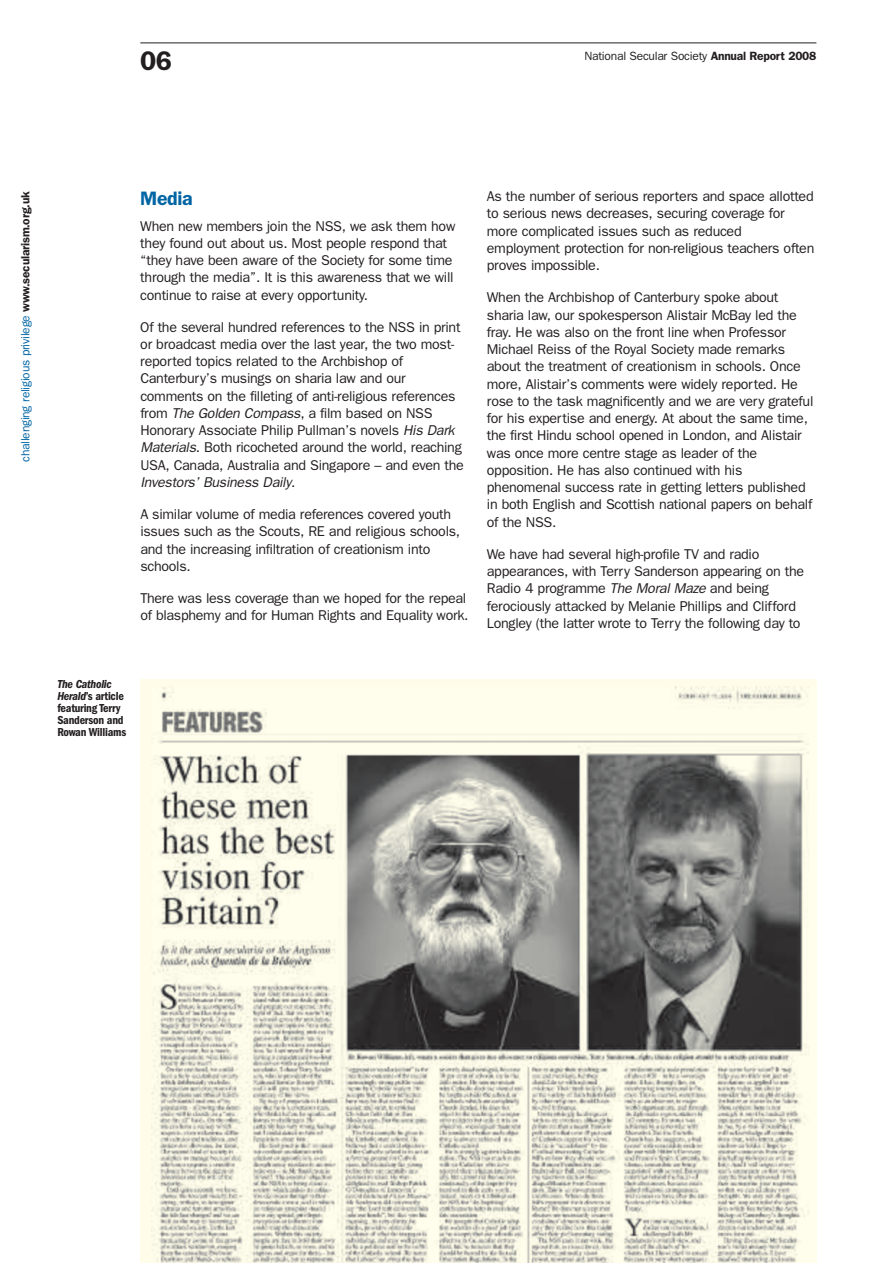
<style>
.page{position:relative;width:893px;height:1263px;background:#fff}
.page>*{position:absolute;margin:0;border:0;box-sizing:border-box;transform-origin:0 0}
.t1{font:600 27px "Franklin Gothic";color:#231f20}
.t2{font:600 19.5px "Franklin Gothic";letter-spacing:-.02em;color:#0065a4}
.t3{font:14.25px/17.2px "Franklin Gothic";letter-spacing:-.02em;color:#231f20}
.t4{font:600 condensed 12px/12px "Franklin Gothic";letter-spacing:-.02em;color:#231f20}
.t5{font:12px "Franklin Gothic";letter-spacing:-.02em;color:#0065a4}
.t6{font:12px "Franklin Gothic";letter-spacing:-.02em;color:#231f20}
.s1{font-weight:600}
.s2{font-weight:600;color:#231f20}
.s3{font-style:italic}
</style>
<div class="page">
<hr style="left:140px;top:43px;width:676px;height:1px;background:#231f20">
<div style="left:140px;top:680px;width:676px;height:583px;background:#fffdea"></div>
<img style="left:152px;top:686px;width:654px;height:577px">
<h1 class="t1" style="left:140px;top:45px;width:33px">06</h1>
<p class="t6" style="left:584px;top:48px;width:233px">National Secular Society <span class="s1">Annual Report 2008</span></p>
<p class="t5" style="left:18px;top:462px;width:272px;rotate:-90deg">challenging religious privilege <span class="s2">www.secularism.org.uk</span></p>
<h2 class="t2" style="left:140px;top:187px;width:54px">Media</h2>
<p class="t3" style="left:140px;top:217px;width:317px">When new members join the NSS, we ask them how they found out about us. Most people respond that “they have been aware of the Society for some time through the media”. It is this awareness that we will continue to raise at every opportunity.</p>
<p class="t3" style="left:140px;top:318px;width:325px">Of the several hundred references to the NSS in print or broadcast media over the last year, the two most&shy;reported topics related to the Archbishop of Canterbury’s musings on sharia law and our comments on the filleting of anti-religious references from <span class="s3">The Golden Compass</span>, a film based on NSS Honorary Associate Philip Pullman’s novels <span class="s3">His Dark Materials</span>. Both ricocheted around the world, reaching USA, Canada, Australia and Singapore – and even the <span class="s3">Investors’ Business Daily</span>.</p>
<p class="t3" style="left:140px;top:505px;width:321px">A similar volume of media references covered youth issues such as the Scouts, RE and religious schools, and the increasing infiltration of creationism into schools.</p>
<p class="t3" style="left:140px;top:589px;width:330px">There was less coverage than we hoped for the repeal of blasphemy and for Human Rights and Equality work.</p>
<p class="t3" style="left:487px;top:188px;width:329px">As the number of serious reporters and space allotted to serious news decreases, securing coverage for more complicated issues such as reduced employment protection for non-religious teachers often proves impossible.</p>
<p class="t3" style="left:487px;top:289px;width:328px">When the Archbishop of Canterbury spoke about sharia law, our spokesperson Alistair McBay led the fray. He was also on the front line when Professor Michael Reiss of the Royal Society made remarks about the treatment of creationism in schools. Once more, Alistair’s comments were widely reported. He rose to the task magnificently and we are very grateful for his expertise and energy. At about the same time, the first Hindu school opened in London, and Alistair was once more centre stage as leader of the opposition. He has also continued with his phenomenal success rate in getting letters published in both English and Scottish national papers on behalf of the NSS.</p>
<p class="t3" style="left:487px;top:545px;width:319px">We have had several high-profile TV and radio appearances, with Terry Sanderson appearing on the Radio 4 programme <span class="s3">The Moral Maze</span> and being ferociously attacked by Melanie Phillips and Clifford Longley (the latter wrote to Terry the following day to</p>
<p class="t4" style="left:57px;top:679px;width:70px"><span class="s3">The Catholic<br>Herald</span>’s article featuring Terry<br>Sanderson and<br>Rowan Williams</p>
</div>
